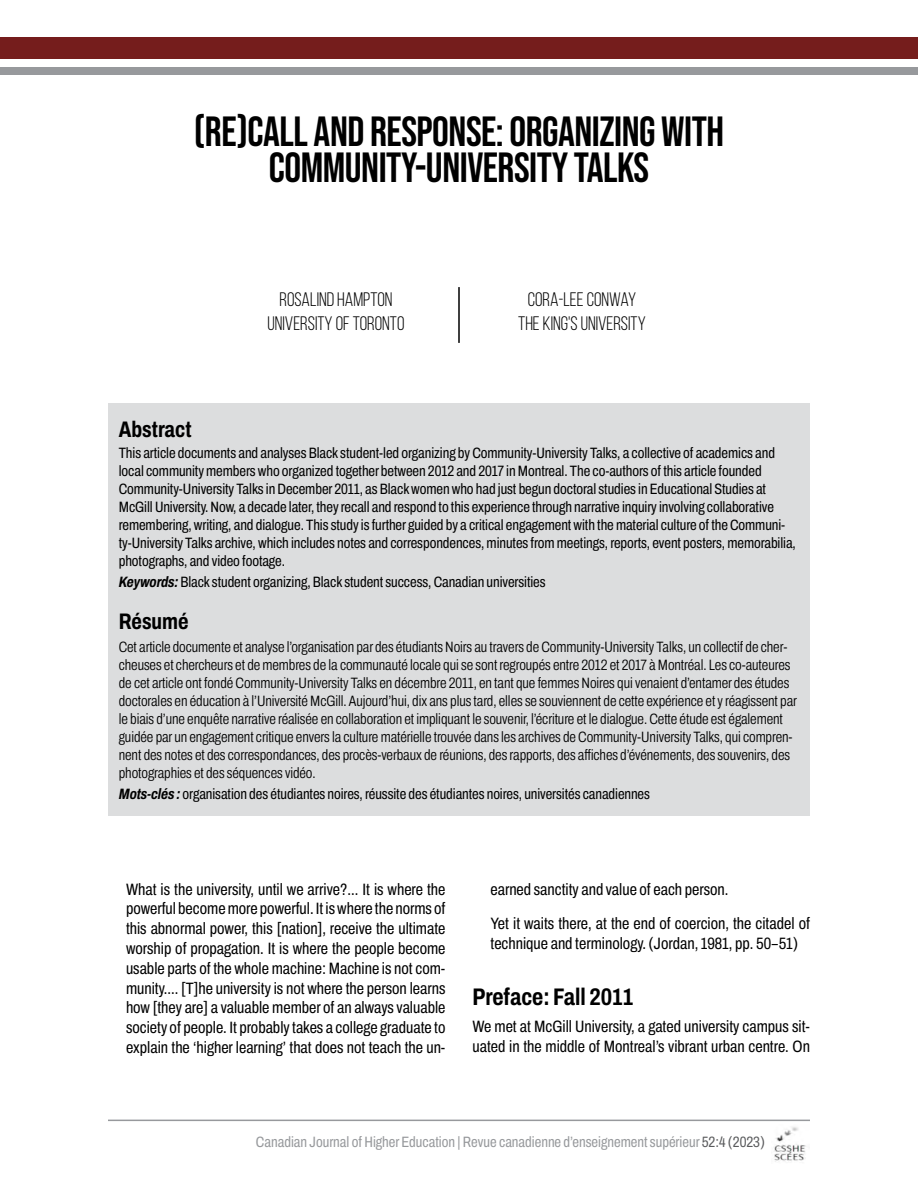
<style>
.page{position:relative;width:918px;height:1188px;background:#fff}
.page>*{position:absolute;margin:0;border:0;box-sizing:border-box;transform-origin:0 0}
.t1{font:42px/36px "Bebas Neue";letter-spacing:-.01em;color:#000;text-align:center}
.t2{font:700 24px "Archivo Condensed";color:#000}
.t3{font:700 22.5px "Archivo Condensed";color:#000}
.t4{font:19.5px/23.4px "Bebas Neue";color:#000;text-align:center}
.t5{font:16.5px/19.8px "Archivo Condensed";color:#000}
.t6{font:15px/18px "Archivo Condensed";letter-spacing:-.005em;color:#000}
.t7{font:300 15px/18px "Archivo Condensed";letter-spacing:-.005em;color:#000}
.t8{font:15px "Archivo Condensed";color:#97999c}
.s1{font-weight:700;font-style:italic}
.s2{color:#5a5b5d}
</style>
<div class="page">
<hr style="left:108px;top:1120px;width:702px;height:1px;background:#97999c">
<div style="left:0;top:38px;width:918px;height:21px;background:#751d1c"></div>
<div style="left:0;top:67px;width:918px;height:7px;background:#97999c"></div>
<img style="left:774px;top:1127px;width:32px;height:35px">
<div style="left:108px;top:403px;width:702px;height:412px;background:#dcddde"></div>
<hr style="left:458px;top:287px;width:2px;height:56px;background:#000">
<h1 class="t1" style="left:194px;top:113px;width:532px">(RE)CALL AND RESPONSE: ORGANIZING WITH<br>COMMUNITY-UNIVERSITY TALKS</h1>
<h3 class="t4" style="left:268px;top:288px;width:138px">ROSALIND HAMPTON<br>UNIVERSITY OF TORONTO</h3>
<h3 class="t4" style="left:518px;top:288px;width:129px">CORA-LEE CONWAY<br>THE KING'S UNIVERSITY</h3>
<h3 class="t3" style="left:119px;top:413px;width:74px">Abstract</h3>
<p class="t6" style="left:119px;top:444px;width:679px">This article documents and analyses Black student-led organizing by Community-University Talks, a collective of academics and local community members who organized together between 2012 and 2017 in Montreal. The co-authors of this article founded Community-University Talks in December 2011, as Black women who had just begun doctoral studies in Educational Studies at McGill University. Now, a decade later, they recall and respond to this experience through narrative inquiry involving collaborative remembering, writing, and dialogue. This study is further guided by a critical engagement with the material culture of the Communi&shy;ty-University Talks archive, which includes notes and correspondences, minutes from meetings, reports, event posters, memorabilia, photographs, and video footage.</p>
<p class="t6" style="left:119px;top:573px;width:428px"><span class="s1">Keywords:</span> Black student organizing, Black student success, Canadian universities</p>
<h3 class="t3" style="left:119px;top:605px;width:71px">Résumé</h3>
<p class="t7" style="left:119px;top:638px;width:680px">Cet article documente et analyse l’organisation par des étudiants Noirs au travers de Community-University Talks, un collectif de cher&shy;cheuses et chercheurs et de membres de la communauté locale qui se sont regroupés entre 2012 et 2017 à Montréal. Les co-auteures de cet article ont fondé Community-University Talks en décembre 2011, en tant que femmes Noires qui venaient d’entamer des études doctorales en éducation à l’Université McGill. Aujourd’hui, dix ans plus tard, elles se souviennent de cette expérience et y réagissent par le biais d’une enquête narrative réalisée en collaboration et impliquant le souvenir, l’écriture et le dialogue. Cette étude est également guidée par un engagement critique envers la culture matérielle trouvée dans les archives de Community-University Talks, qui compren&shy;nent des notes et des correspondances, des procès-verbaux de réunions, des rapports, des affiches d’événements, des souvenirs, des photographies et des séquences vidéo.</p>
<p class="t6" style="left:119px;top:785px;width:533px"><span class="s1">Mots-clés :</span> organisation des étudiantes noires, réussite des étudiantes noires, universités canadiennes</p>
<p class="t5" style="left:126px;top:879px;width:321px;text-align:justify">What is the university, until we arrive?… It is where the powerful become more powerful. It is where the norms of this abnormal power, this [nation], receive the ultimate worship of propagation. It is where the people become usable parts of the whole machine: Machine is not com&shy;munity.… [T]he university is not where the person learns how [they are] a valuable member of an always valuable society of people. It probably takes a college graduate to explain the ‘higher learning’ that does not teach the un-</p>
<p class="t5" style="left:491px;top:872px;width:321px;line-height:34.8px">earned sanctity and value of each person.<br>Yet it waits there, at the end of coercion, the citadel of</p>
<p class="t5" style="left:491px;top:934px;width:309px">technique and terminology. (Jordan, 1981, pp. 50–51)</p>
<h2 class="t2" style="left:472px;top:979px;width:162px">Preface: Fall 2011</h2>
<p class="t5" style="left:472px;top:1017px;width:339px">We met at McGill University, a gated university campus sit&shy;uated in the middle of Montreal’s vibrant urban centre. On</p>
<p class="t8" style="left:256px;top:1130px;width:511px">Canadian Journal of Higher Education | Revue canadienne d’enseignement supérieur <span class="s2">52:4 (2023)</span></p>
</div>
